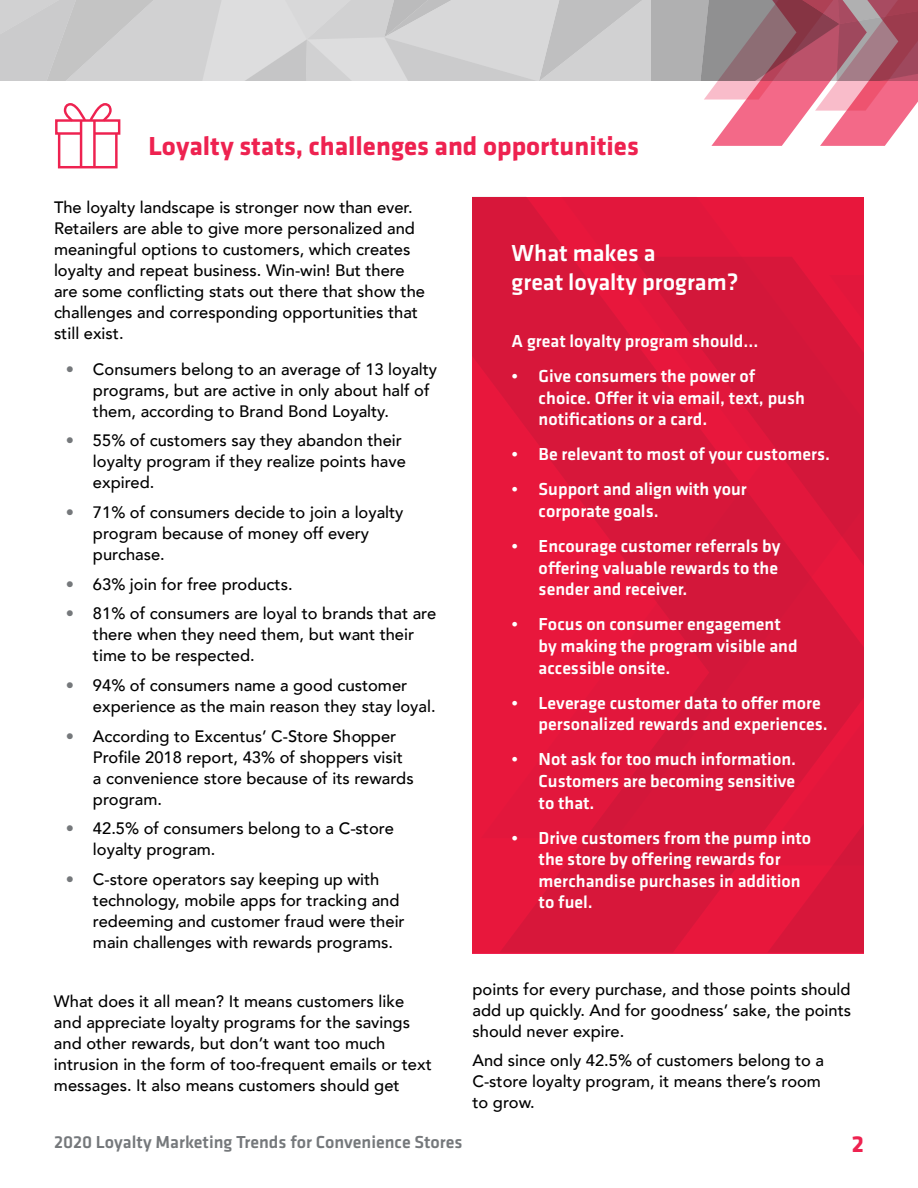
<style>
.page{position:relative;width:918px;height:1188px;background:#fff}
.page>*{position:absolute;margin:0;border:0;box-sizing:border-box;transform-origin:0 0}
.t1{font:700 27px "Klavika Basic";color:#ee2250}
.t2{font:500 24px/28.8px "Klavika Basic";color:#fff}
.t3{font:700 24px "Klavika Basic";color:#ee2250}
.t4{font:500 18px/21.6px "Klavika Basic";color:#fff}
.t5{font:500 18px "Klavika Basic";color:#75787b}
.t6{font:500 16.5px/21px "Avenir";color:#000}
.s1{color:#75787b}
</style>
<div class="page">
<svg style="left:472px;top:197px;width:392px;height:755px;background:#e1173b"></svg>
<svg style="left:632px;top:257px;width:232px;height:695px;background:#da173a"></svg>
<div style="left:58px;top:132px;width:60px;height:36px;border:2px solid #ee2250"></div>
<hr style="left:80px;top:121px;width:2px;height:46px;background:#ee2250">
<hr style="left:93px;top:121px;width:3px;height:46px;background:#ee2250">
<svg style="left:0;top:0;width:918px;height:146px"></svg>
<h1 class="t1" style="left:148px;top:126px;width:492px">Loyalty stats, challenges and opportunities</h1>
<p class="t6" style="left:54px;top:196px;width:373px">The loyalty landscape is stronger now than ever.<br>Retailers are able to give more personalized and meaningful options to customers, which creates loyalty and repeat business. Win-win! But there are some conflicting stats out there that show the challenges and corresponding opportunities that still exist.</p>
<p class="t6" style="left:93px;top:358px;width:346px;text-indent:-27px"><span class="s1">•</span> Consumers belong to an average of 13 loyalty programs, but are active in only about half of them, according to Brand Bond Loyalty.</p>
<p class="t6" style="left:93px;top:429px;width:314px;text-indent:-27px"><span class="s1">•</span> 55% of customers say they abandon their loyalty program if they realize points have expired.</p>
<p class="t6" style="left:93px;top:501px;width:312px;text-indent:-27px"><span class="s1">•</span> 71% of consumers decide to join a loyalty program because of money off every purchase.</p>
<p class="t6" style="left:66px;top:572px;width:228px"><span class="s1">•</span> 63% join for free products.</p>
<p class="t6" style="left:93px;top:602px;width:345px;text-indent:-27px"><span class="s1">•</span> 81% of consumers are loyal to brands that are there when they need them, but want their time to be respected.</p>
<p class="t6" style="left:93px;top:674px;width:344px;text-indent:-27px"><span class="s1">•</span> 94% of consumers name a good customer experience as the main reason they stay loyal.</p>
<p class="t6" style="left:93px;top:724px;width:322px;text-indent:-27px"><span class="s1">•</span> According to Excentus’ C-Store Shopper Profile 2018 report, 43% of shoppers visit a convenience store because of its rewards program.</p>
<p class="t6" style="left:93px;top:817px;width:302px;text-indent:-27px"><span class="s1">•</span> 42.5% of consumers belong to a C-store loyalty program.</p>
<p class="t6" style="left:93px;top:868px;width:313px;text-indent:-27px"><span class="s1">•</span> C-store operators say keeping up with technology, mobile apps for tracking and redeeming and customer fraud were their main challenges with rewards programs.</p>
<p class="t6" style="left:54px;top:990px;width:379px">What does it all mean? It means customers like and appreciate loyalty programs for the savings and other rewards, but don’t want too much intrusion in the form of too-frequent emails or text messages. It also means customers should get</p>
<h2 class="t2" style="left:512px;top:238px;width:228px">What makes a<br>great loyalty program?</h2>
<p class="t4" style="left:512px;top:330px;width:248px">A great loyalty program should...</p>
<p class="t4" style="left:539px;top:365px;width:268px;text-indent:-27px">• Give consumers the power of choice. Offer it via email, text, push notifications or a card.</p>
<p class="t4" style="left:512px;top:443px;width:320px">• Be relevant to most of your customers.</p>
<p class="t4" style="left:539px;top:478px;width:210px;text-indent:-27px">• Support and align with your corporate goals.</p>
<p class="t4" style="left:539px;top:535px;width:243px;text-indent:-27px">• Encourage customer referrals by offering valuable rewards to the sender and receiver.</p>
<p class="t4" style="left:539px;top:613px;width:260px;text-indent:-27px">• Focus on consumer engagement by making the program visible and accessible onsite.</p>
<p class="t4" style="left:539px;top:691px;width:291px;text-indent:-27px">• Leverage customer data to offer more personalized rewards and experiences.</p>
<p class="t4" style="left:539px;top:748px;width:259px;text-align:justify;text-indent:-27px">• Not ask for too much information.<br>Customers are becoming sensitive to that.</p>
<p class="t4" style="left:539px;top:826px;width:274px;text-indent:-27px">• Drive customers from the pump into the store by offering rewards for merchandise purchases in addition to fuel.</p>
<p class="t6" style="left:472px;top:977px;width:380px;text-align:justify">points for every purchase, and those points should add up quickly. And for goodness’ sake, the points should never expire.</p>
<p class="t6" style="left:472px;top:1049px;width:353px">And since only 42.5% of customers belong to a<br>C-store loyalty program, it means there’s room to grow.</p>
<p class="t5" style="left:54px;top:1129px;width:410px">2020 Loyalty Marketing Trends for Convenience Stores</p>
<h2 class="t3" style="left:852px;top:1127px;width:14px">2</h2>
</div>
